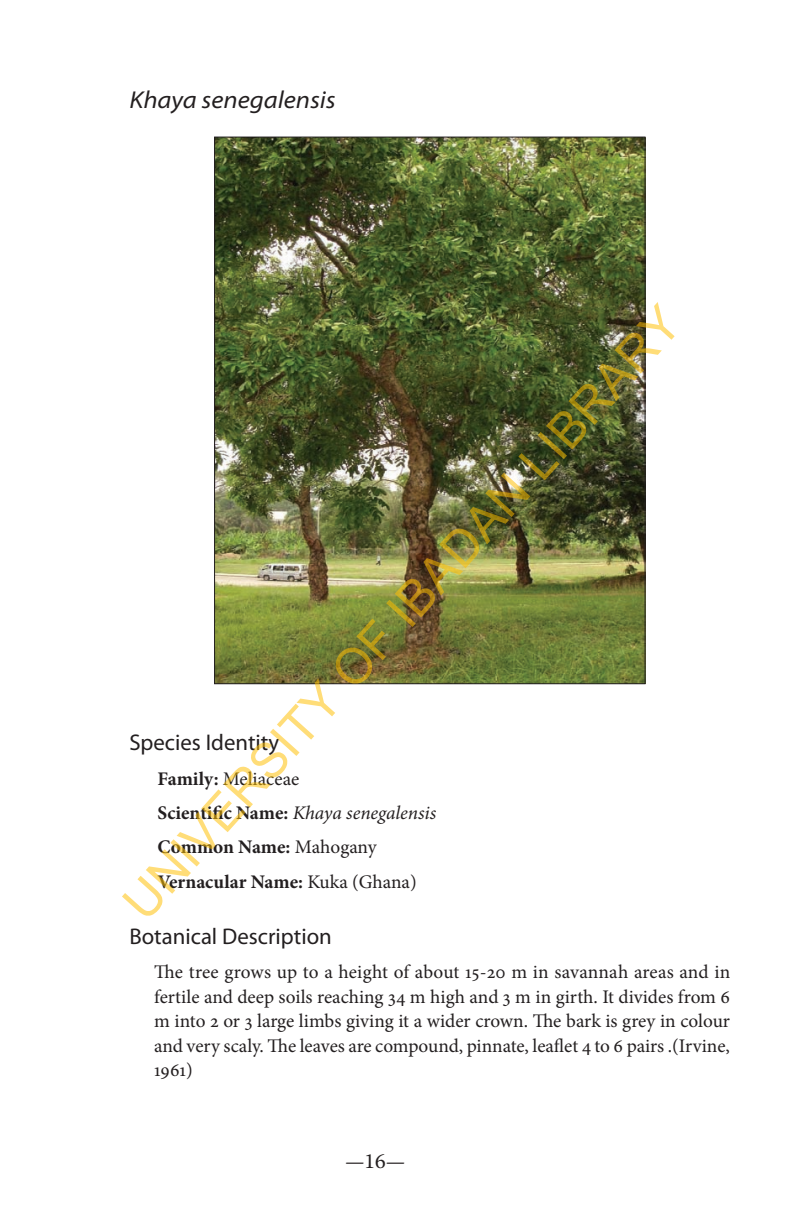
<style>
.page{position:relative;width:805px;height:1226px;background:#fff}
.page>*{position:absolute;margin:0;border:0;box-sizing:border-box;transform-origin:0 0}
.t1{font:49.52px "Arial";color:rgb(255 191 0/.53)}
.t2{font:italic semi-expanded 24.5px "Myriad Pro";color:#231f20}
.t3{font:22.75px "Myriad Pro";color:#231f20}
.t4{font:21px "Warnock Pro";color:#231f20}
.t5{font:19.25px/24.5px "Minion Pro";letter-spacing:-.005em;color:#231f20;text-align:justify}
.t6{font:700 19.25px/34.5px "Minion Pro";color:#231f20}
.s1{font-weight:400}
.s2{font-weight:400;font-style:italic}
</style>
<div class="page">
<img style="left:216px;top:139px;width:427px;height:543px">
<p class="t2" style="left:129px;top:86px;width:208px">Khaya senegalensis</p>
<h1 class="t1" style="left:109px;top:890px;width:806px;rotate:-48deg">UNIVERSITY OF IBADAN LIBRARY</h1>
<p class="t3" style="left:129px;top:728px;width:151px">Species Identity</p>
<p class="t6" style="left:157px;top:761px;width:280px">Family: <span class="s1">Meliaceae<br></span>Scientific Name: <span class="s2">Khaya senegalensis<br></span>Common Name: <span class="s1">Mahogany<br></span>Vernacular Name: <span class="s1">Kuka (Ghana)</span></p>
<p class="t3" style="left:129px;top:922px;width:204px">Botanical Description</p>
<p class="t5" style="left:154px;top:960px;width:577px">The tree grows up to a height of about 15-20 m in savannah areas and in fertile and deep soils reaching 34 m high and 3 m in girth. It divides from 6 m into 2 or 3 large limbs giving it a wider crown. The bark is grey in colour and very scaly. The leaves are compound, pinnate, leaflet 4 to 6 pairs .(Irvine, 1961)</p>
<p class="t4" style="left:345px;top:1148px;width:62px">—16—</p>
</div>
